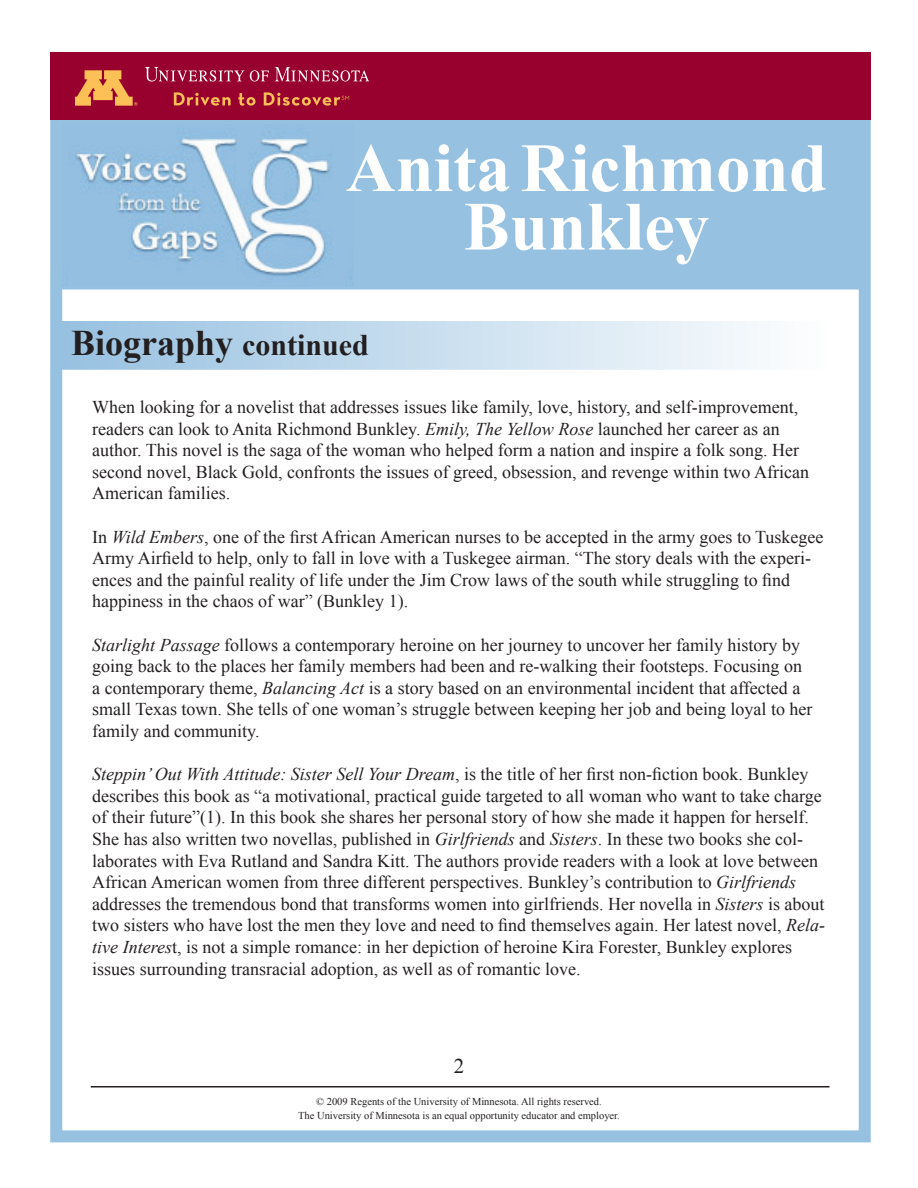
<style>
.page{position:relative;width:918px;height:1188px;background:#fff}
.page>*{position:absolute;margin:0;border:0;box-sizing:border-box;transform-origin:0 0}
.t1{font:700 69px/58.5px "Times New Roman";color:#fff;text-align:center}
.t2{font:700 36px "Times New Roman";color:#231f20}
.t3{font:21px "Times New Roman";color:#231f20}
.t4{font:18px/21.6px "Times New Roman";color:#231f20}
.t5{font:10.5px/13.5px "Times New Roman";color:#231f20;text-align:center}
.s1{font-size:30px}
.s2{font-style:italic}
</style>
<div class="page">
<div style="left:54px;top:320px;width:773px;height:51px;background:linear-gradient(to right,#96c0e1,#fefefe);border:2px solid #fff"></div>
<hr style="left:91px;top:1086px;width:739px;height:2px;background:#231f20">
<div style="left:56px;top:118px;width:810px;height:173px;background:#97c1e1;border:2px solid #fff"></div>
<img style="left:65px;top:132px;width:287px;height:153px">
<div style="left:50px;top:52px;width:821px;height:1090px;border:12px solid #97c1e1"></div>
<div style="left:50px;top:52px;width:821px;height:67px;background:#98012d"></div>
<svg style="left:75px;top:70px;width:63px;height:36px"></svg>
<svg style="left:275px;top:67px;width:94px;height:15px"></svg>
<svg style="left:250px;top:70px;width:19px;height:12px"></svg>
<svg style="left:145px;top:67px;width:99px;height:15px"></svg>
<svg style="left:174px;top:92px;width:57px;height:14px"></svg>
<svg style="left:238px;top:93px;width:18px;height:13px"></svg>
<svg style="left:264px;top:92px;width:85px;height:14px"></svg>
<h1 class="t1" style="left:346px;top:137px;width:483px">Anita Richmond<br>Bunkley</h1>
<h2 class="t2" style="left:71px;top:318px;width:299px">Biography <span class="s1">continued</span></h2>
<p class="t4" style="left:92px;top:396px;width:718px">When looking for a novelist that addresses issues like family, love, history, and self-improvement, readers can look to Anita Richmond Bunkley. <span class="s2">Emily, The Yellow Rose</span> launched her career as an author. This novel is the saga of the woman who helped form a nation and inspire a folk song. Her second novel, Black Gold, confronts the issues of greed, obsession, and revenge within two African American families.</p>
<p class="t4" style="left:92px;top:525px;width:733px">In <span class="s2">Wild Embers</span>, one of the first African American nurses to be accepted in the army goes to Tuskegee Army Airfield to help, only to fall in love with a Tuskegee airman. “The story deals with the experi&shy;ences and the painful reality of life under the Jim Crow laws of the south while struggling to find happiness in the chaos of war” (Bunkley 1).</p>
<p class="t4" style="left:92px;top:633px;width:722px"><span class="s2">Starlight Passage</span> follows a contemporary heroine on her journey to uncover her family history by going back to the places her family members had been and re-walking their footsteps. Focusing on a contemporary theme, <span class="s2">Balancing Act</span> is a story based on an environmental incident that affected a small Texas town. She tells of one woman’s struggle between keeping her job and being loyal to her family and community.</p>
<p class="t4" style="left:92px;top:763px;width:734px"><span class="s2">Steppin’ Out With Attitude: Sister Sell Your Dream</span>, is the title of her first non-fiction book. Bunkley describes this book as “a motivational, practical guide targeted to all woman who want to take charge of their future”(1). In this book she shares her personal story of how she made it happen for herself.<br>She has also written two novellas, published in <span class="s2">Girlfriends</span> and <span class="s2">Sisters</span>. In these two books she col&shy;laborates with Eva Rutland and Sandra Kitt. The authors provide readers with a look at love between African American women from three different perspectives. Bunkley’s contribution to <span class="s2">Girlfriends </span>addresses the tremendous bond that transforms women into girlfriends. Her novella in <span class="s2">Sisters</span> is about two sisters who have lost the men they love and need to find themselves again. Her latest novel, <span class="s2">Rela&shy;tive Interes</span>t, is not a simple romance: in her depiction of heroine Kira Forester, Bunkley explores issues surrounding transracial adoption, as well as of romantic love.</p>
<p class="t3" style="left:454px;top:1052px;width:12px">2</p>
<p class="t5" style="left:298px;top:1095px;width:323px">© 2009 Regents of the University of Minnesota. All rights reserved.<br>The University of Minnesota is an equal opportunity educator and employer.</p>
</div>
